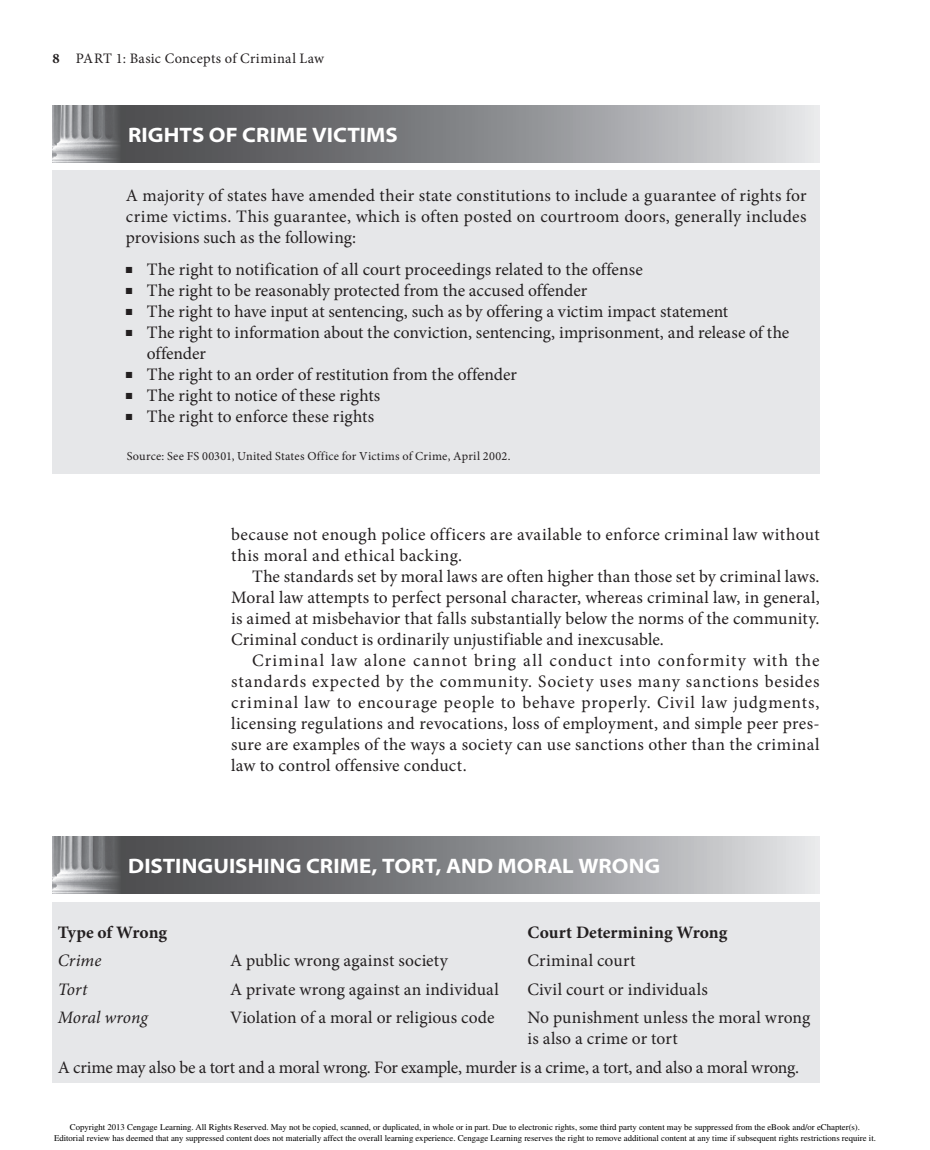
<style>
.page{position:relative;width:930px;height:1150px;background:#fff}
.page>*{position:absolute;margin:0;border:0;box-sizing:border-box;transform-origin:0 0}
.t1{font:700 semi-expanded 21px "Myriad Pro";letter-spacing:.005em;color:#fff}
.t2{font:17.5px/21px "Minion Pro";letter-spacing:.01em;color:#231f20}
.t3{font:17.5px "Minion Pro";letter-spacing:.045em;color:#231f20}
.t4{font:17.5px "Minion Pro";letter-spacing:-.02em;color:#231f20}
.t5{font:17.5px "Minion Pro";letter-spacing:.03em;color:#231f20}
.t6{font:17.5px "Minion Pro";letter-spacing:.055em;color:#231f20}
.t7{font:700 17.5px "Minion Pro";color:#231f20}
.t8{font:italic 17.5px "Minion Pro";color:#231f20}
.t9{font:14.35px "Minion Pro";letter-spacing:.02em;color:#231f20}
.t10{font:12.25px "Minion Pro";letter-spacing:.02em;color:#231f20}
.t11{font:8.75px/10.5px "Times";color:#000;text-align:center}
.s1{font-weight:700}
</style>
<div class="page">
<div style="left:52px;top:105px;width:767px;height:58px;background:linear-gradient(to right,#303033,#dadbde)"></div>
<div style="left:52px;top:170px;width:767px;height:304px;background:#e6e7e9"></div>
<img style="left:52px;top:105px;width:69px;height:58px">
<div style="left:52px;top:836px;width:767px;height:58px;background:linear-gradient(to right,#303033,#dadbde)"></div>
<div style="left:52px;top:902px;width:767px;height:181px;background:#e6e7e9"></div>
<img style="left:53px;top:836px;width:68px;height:58px">
<p class="t9" style="left:52px;top:49px;width:273px"><span class="s1">8</span> ParT 1: Basic Concepts of Criminal Law</p>
<p class="t1" style="left:128px;top:121px;width:271px">RIGHTS OF CRIME VICTIMS</p>
<p class="t2" style="left:126px;top:185px;width:682px;text-align:justify">a majority of states have amended their state constitutions to include a guarantee of rights for crime victims. This guarantee, which is often posted on courtroom doors, generally includes provisions such as the following:</p>
<p class="t2" style="left:126px;top:259px;width:518px">■ The right to notification of all court proceedings related to the offense</p>
<p class="t2" style="left:126px;top:280px;width:462px">■ The right to be reasonably protected from the accused offender</p>
<p class="t2" style="left:126px;top:301px;width:603px">■ The right to have input at sentencing, such as by offering a victim impact statement</p>
<p class="t2" style="left:147px;top:322px;width:643px;text-indent:-21px">■ The right to information about the conviction, sentencing, imprisonment, and release of the offender</p>
<p class="t2" style="left:126px;top:364px;width:392px">■ The right to an order of restitution from the offender</p>
<p class="t2" style="left:126px;top:385px;width:256px">■ The right to notice of these rights</p>
<p class="t2" style="left:126px;top:406px;width:250px">■ The right to enforce these rights</p>
<p class="t10" style="left:127px;top:448px;width:385px">Source: See FS 00301, United States Office for Victims of Crime, april 2002.</p>
<p class="t5" style="left:231px;top:522px;width:590px">because not enough police officers are available to enforce criminal law without</p>
<p class="t2" style="left:231px;top:545px;width:232px">this moral and ethical backing.</p>
<p class="t2" style="left:252px;top:566px;width:568px">The standards set by moral laws are often higher than those set by criminal laws.</p>
<p class="t2" style="left:231px;top:587px;width:590px">Moral law attempts to perfect personal character, whereas criminal law, in general,</p>
<p class="t2" style="left:231px;top:608px;width:589px">is aimed at misbehavior that falls substantially below the norms of the community.</p>
<p class="t2" style="left:231px;top:629px;width:434px">Criminal conduct is ordinarily unjustifiable and inexcusable.</p>
<p class="t6" style="left:252px;top:648px;width:568px">Criminal law alone cannot bring all conduct into conformity with the</p>
<p class="t3" style="left:231px;top:669px;width:589px">standards expected by the community. Society uses many sanctions besides</p>
<p class="t3" style="left:231px;top:690px;width:589px">criminal law to encourage people to behave properly. Civil law judgments,</p>
<p class="t2" style="left:231px;top:713px;width:589px">licensing regulations and revocations, loss of employment, and simple peer pres-</p>
<p class="t2" style="left:231px;top:734px;width:589px">sure are examples of the ways a society can use sanctions other than the criminal</p>
<p class="t2" style="left:231px;top:755px;width:237px">law to control offensive conduct.</p>
<p class="t1" style="left:128px;top:852px;width:533px">DISTINGUISHING CRIME, TORT, AND MORAL WRONG</p>
<p class="t7" style="left:58px;top:920px;width:111px">Type of Wrong</p>
<p class="t7" style="left:527px;top:920px;width:201px">Court Determining Wrong</p>
<p class="t8" style="left:58px;top:948px;width:45px">Crime</p>
<p class="t2" style="left:230px;top:950px;width:219px">a public wrong against society</p>
<p class="t2" style="left:527px;top:950px;width:109px">Criminal court</p>
<p class="t8" style="left:58px;top:977px;width:31px">Tort</p>
<p class="t2" style="left:230px;top:978px;width:270px">a private wrong against an individual</p>
<p class="t2" style="left:527px;top:978px;width:182px">Civil court or individuals</p>
<p class="t8" style="left:58px;top:1005px;width:91px">Moral wrong</p>
<p class="t2" style="left:230px;top:1007px;width:266px">Violation of a moral or religious code</p>
<p class="t2" style="left:527px;top:1007px;width:284px">No punishment unless the moral wrong is also a crime or tort</p>
<p class="t4" style="left:58px;top:1055px;width:742px">a crime may also be a tort and a moral wrong. For example, murder is a crime, a tort, and also a moral wrong.</p>
<p class="t11" style="left:54px;top:1122px;width:823px">Copyright 2013 Cengage Learning. All Rights Reserved. May not be copied, scanned, or duplicated, in whole or in part. Due to electronic rights, some third party content may be suppressed from the eBook and/or eChapter(s).<br>Editorial review has deemed that any suppressed content does not materially affect the overall learning experience. Cengage Learning reserves the right to remove additional content at any time if subsequent rights restrictions require it.</p>
</div>
